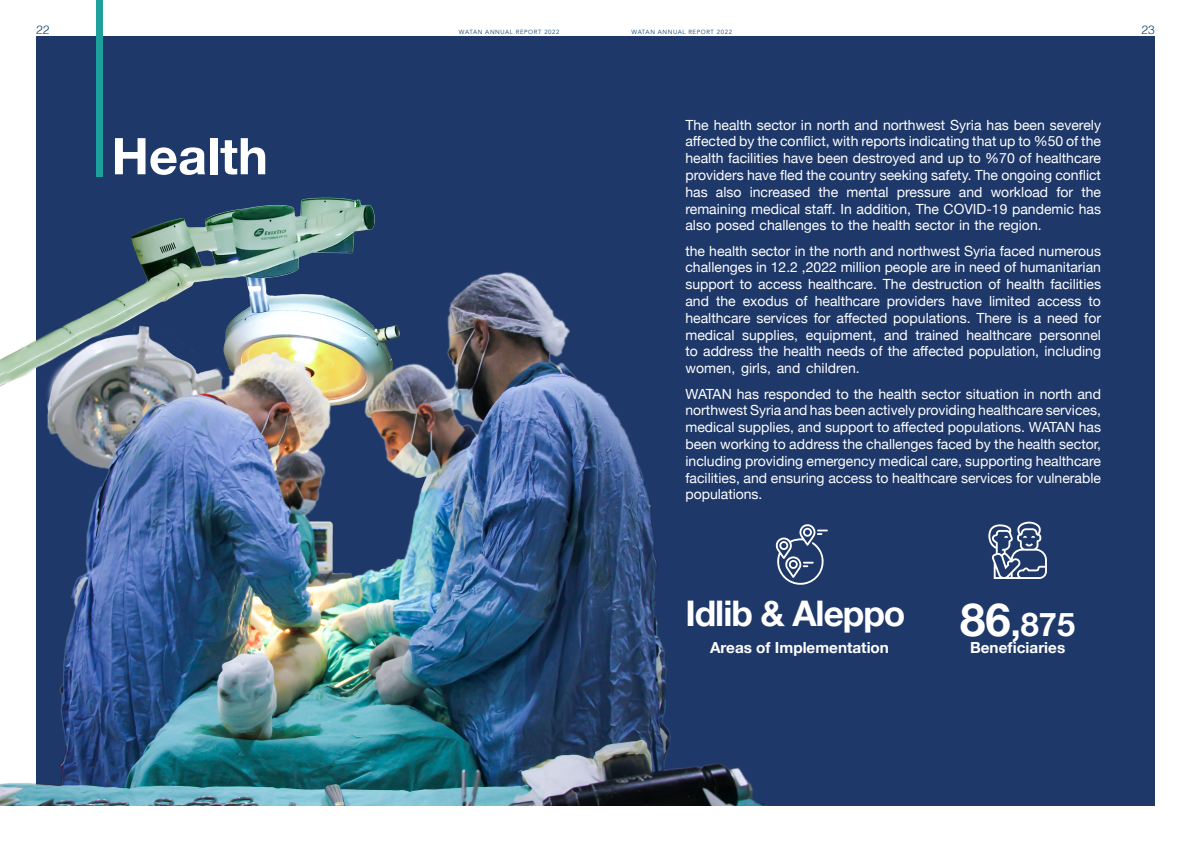
<style>
.page{position:relative;width:1191px;height:842px;background:#fff}
.page>*{position:absolute;margin:0;border:0;box-sizing:border-box;transform-origin:0 0}
.t1{font:700 50.6px "Helvetica Neue";color:#fff}
.t2{font:700 35.3px "Helvetica Neue";letter-spacing:-.03em;color:#fff}
.t3{font:700 32.5px "Helvetica Neue";color:#fff}
.t4{font:700 15.3px "Helvetica Neue";color:#fff}
.t5{font:14px/16.8px "Helvetica Neue";color:#fff;text-align:justify}
.t6{font:300 12px "Helvetica";color:#0c416e}
.t7{font:6px "Avenir";letter-spacing:.1em;color:#0c416e}
.s1{font-size:45.5px}
.s2{font-size:35.8px}
</style>
<div class="page">
<div style="left:36px;top:36px;width:1119px;height:770px;background:#1e3869"></div>
<img style="left:0;top:165px;width:768px;height:641px">
<svg style="left:988px;top:522px;width:59px;height:57px"></svg>
<svg style="left:775px;top:524px;width:53px;height:61px"></svg>
<div style="left:97px;top:0;width:6px;height:176px;background:#1ea19c"></div>
<p class="t6" style="left:36px;top:19px;width:15px">22</p>
<p class="t7" style="left:459px;top:28px;width:102px">WATAN ANNUAL REPORT 2022</p>
<p class="t7" style="left:631px;top:28px;width:102px">WATAN ANNUAL REPORT 2022</p>
<p class="t6" style="left:1141px;top:19px;width:15px">23</p>
<p class="t1" style="left:111px;top:117px;width:158px">Health</p>
<p class="t5" style="left:685px;top:117px;width:417px">The health sector in north and northwest Syria has been severely affected by the conflict, with reports indicating that up to %50 of the health facilities have been destroyed and up to %70 of healthcare providers have fled the country seeking safety. The ongoing conflict has also increased the mental pressure and workload for the remaining medical staff. In addition, The COVID-19 pandemic has also posed challenges to the health sector in the region.</p>
<p class="t5" style="left:685px;top:243px;width:417px">the health sector in the north and northwest Syria faced numerous challenges in 12.2 ,2022 million people are in need of humanitarian support to access healthcare. The destruction of health facilities and the exodus of healthcare providers have limited access to healthcare services for affected populations. There is a need for medical supplies, equipment, and trained healthcare personnel to address the health needs of the affected population, including women, girls, and children.</p>
<p class="t5" style="left:685px;top:386px;width:417px">WATAN has responded to the health sector situation in north and northwest Syria and has been actively providing healthcare services, medical supplies, and support to affected populations. WATAN has been working to address the challenges faced by the health sector, including providing emergency medical care, supporting healthcare facilities, and ensuring access to healthcare services for vulnerable populations.</p>
<p class="t2" style="left:685px;top:586px;width:221px">Idlib &amp; Aleppo</p>
<p class="t3" style="left:960px;top:599px;width:116px"><span class="s1">86</span><span class="s2">,</span>875</p>
<p class="t4" style="left:710px;top:635px;width:180px">Areas of Implementation</p>
<p class="t4" style="left:970px;top:635px;width:97px">Beneficiaries</p>
</div>
